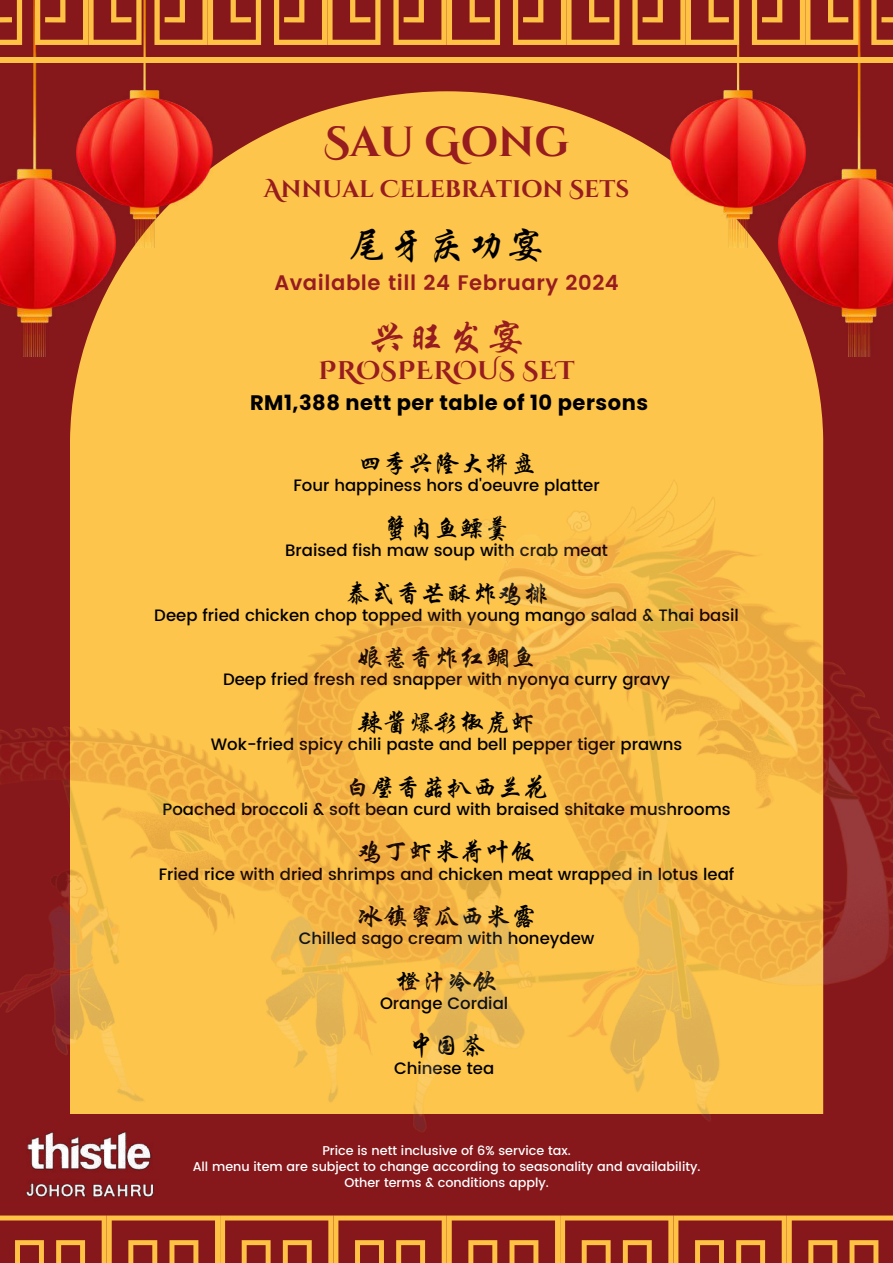
<style>
.page{position:relative;width:893px;height:1263px;background:#86171b}
.page>*{position:absolute;margin:0;border:0;box-sizing:border-box;transform-origin:0 0}
.t1{font:700 42px "Cinzel Decorative";color:#961c20}
.t2{font:38.25px "ST Xingkai";letter-spacing:.025em;color:#000}
.t3{font:38.25px "ST Xingkai";color:#961c20}
.t4{font:25.5px "ST Xingkai";color:#000}
.t5{font:700 25.5px "Cinzel Decorative";letter-spacing:.025em;color:#961c20}
.t6{font:700 24px "Cinzel Decorative";color:#961c20}
.t7{font:700 21px "Poppins";letter-spacing:.025em;color:#000}
.t8{font:600 21px "Poppins";letter-spacing:.025em;color:#961c20}
.t9{font:500 16.5px "Poppins";color:#000}
.t10{font:500 12.75px/15.8px "Poppins";color:#fff;text-align:center}
</style>
<div class="page">
<div style="left:70px;top:91px;width:753px;height:388px;background:#fdc54b"></div>
<img style="left:0;top:45px;width:115px;height:311px">
<img style="left:77px;top:45px;width:135px;height:202px">
<img style="left:670px;top:45px;width:108px;height:202px">
<img style="left:778px;top:45px;width:115px;height:311px">
<img style="left:0;top:479px;width:893px;height:653px">
<div style="left:0;top:58px;width:88px;height:5px;background:#ffc244"></div>
<div style="left:88px;top:58px;width:119px;height:5px;background:#ffc244"></div>
<div style="left:207px;top:58px;width:120px;height:5px;background:#ffc244"></div>
<div style="left:327px;top:58px;width:119px;height:5px;background:#ffc244"></div>
<div style="left:446px;top:58px;width:119px;height:5px;background:#ffc244"></div>
<div style="left:566px;top:58px;width:119px;height:5px;background:#ffc244"></div>
<div style="left:685px;top:58px;width:119px;height:5px;background:#ffc244"></div>
<svg style="left:0;top:0;width:893px;height:45px"></svg>
<div style="left:805px;top:58px;width:88px;height:5px;background:#ffc244"></div>
<img style="left:20px;top:1124px;width:138px;height:73px">
<svg style="left:0;top:1215px;width:893px;height:48px"></svg>
<h1 class="t1" style="left:324px;top:115px;width:247px">SAU GONG</h1>
<h3 class="t6" style="left:264px;top:174px;width:367px">ANNUAL CELEBRATION SETS</h3>
<h2 class="t2" style="left:349px;top:226px;width:197px">尾牙庆功宴</h2>
<p class="t8" style="left:274px;top:270px;width:346px">Available till 24 February 2024</p>
<h2 class="t3" style="left:369px;top:318px;width:157px">兴旺发宴</h2>
<h3 class="t5" style="left:318px;top:354px;width:257px">PROSPEROUS SET</h3>
<p class="t7" style="left:250px;top:388px;width:400px">RM1,388 nett per table of 10 persons</p>
<h3 class="t4" style="left:357px;top:451px;width:180px">四季兴隆大拼盘</h3>
<p class="t9" style="left:293px;top:476px;width:308px">Four happiness hors d'oeuvre platter</p>
<h3 class="t4" style="left:383px;top:515px;width:129px">蟹肉鱼鳔羹</h3>
<p class="t9" style="left:285px;top:541px;width:324px">Braised fish maw soup with crab meat</p>
<h3 class="t4" style="left:344px;top:580px;width:205px">泰式香芒酥炸鸡排</h3>
<p class="t9" style="left:154px;top:605px;width:586px">Deep fried chicken chop topped with young mango salad &amp; Thai basil</p>
<h3 class="t4" style="left:357px;top:645px;width:180px">娘惹香炸红鲷鱼</h3>
<p class="t9" style="left:223px;top:670px;width:448px">Deep fried fresh red snapper with nyonya curry gravy</p>
<h3 class="t4" style="left:357px;top:709px;width:180px">辣酱爆彩椒虎虾</h3>
<p class="t9" style="left:211px;top:735px;width:473px">Wok-fried spicy chili paste and bell pepper tiger prawns</p>
<h3 class="t4" style="left:344px;top:774px;width:205px">白璧香菇扒西兰花</h3>
<p class="t9" style="left:163px;top:799px;width:569px">Poached broccoli &amp; soft bean curd with braised shitake mushrooms</p>
<h3 class="t4" style="left:357px;top:839px;width:180px">鸡丁虾米荷叶饭</h3>
<p class="t9" style="left:159px;top:864px;width:577px">Fried rice with dried shrimps and chicken meat wrapped in lotus leaf</p>
<h3 class="t4" style="left:357px;top:903px;width:180px">冰镇蜜瓜西米露</h3>
<p class="t9" style="left:299px;top:929px;width:297px">Chilled sago cream with honeydew</p>
<h3 class="t4" style="left:395px;top:968px;width:103px">橙汁冷饮</h3>
<p class="t9" style="left:380px;top:993px;width:130px">Orange Cordial</p>
<h3 class="t4" style="left:408px;top:1033px;width:78px">中国茶</h3>
<p class="t9" style="left:394px;top:1058px;width:102px">Chinese tea</p>
<p class="t10" style="left:193px;top:1143px;width:509px">Price is nett inclusive of 6% service tax.<br>All menu item are subject to change according to seasonality and availability.<br>Other terms &amp; conditions apply.</p>
</div>
